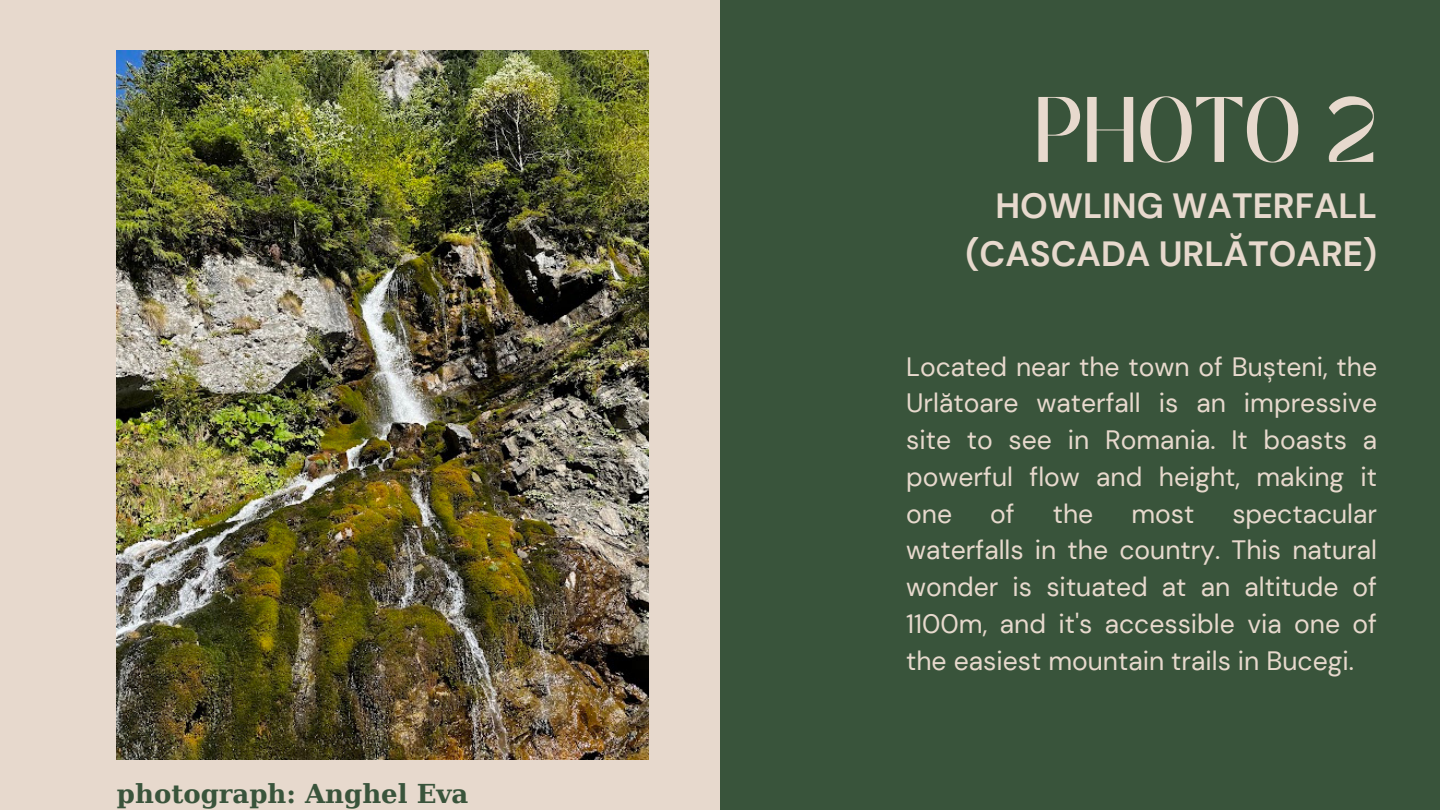
<style>
.page{position:relative;width:1440px;height:810px;background:#e7d9cd}
.page>*{position:absolute;margin:0;border:0;box-sizing:border-box;transform-origin:0 0}
.t1{font:65px "TANMERINGUE";color:#e7d9cd}
.t2{font:700 35px/48.8px "DM Sans";color:#e7d9cd;text-align:right}
.t3{font:26.5px/36.8px "DM Sans";color:#e7d9cd;text-align:justify}
.t4{font:700 26px "DejaVu Serif";color:#39543b}
</style>
<div class="page">
<div style="left:720px;top:0;width:720px;height:810px;background:#39543b"></div>
<img style="left:117px;top:50px;width:532px;height:710px">
<p class="t4" style="left:117px;top:778px;width:353px">photograph: Anghel Eva</p>
<p class="t1" style="left:1034px;top:96px;width:345px">PHOTO 2</p>
<p class="t2" style="left:966px;top:181px;width:413px">HOWLING WATERFALL (CASCADA URLĂTOARE)</p>
<p class="t3" style="left:906px;top:348px;width:472px">Located near the town of Bușteni, the Urlătoare waterfall is an impressive site to see in Romania. It boasts a powerful flow and height, making it one</p>
<p class="t3" style="left:906px;top:495px;width:472px;text-indent:326px">spectacular waterfalls in the country. This natural wonder is situated at an altitude of 1100m, and it's accessible via one of the easiest mountain trails in Bucegi.</p>
<p class="t3" style="left:990px;top:495px;width:26px">of</p>
<p class="t3" style="left:1053px;top:495px;width:42px">the</p>
<p class="t3" style="left:1131px;top:495px;width:64px">most</p>
</div>
